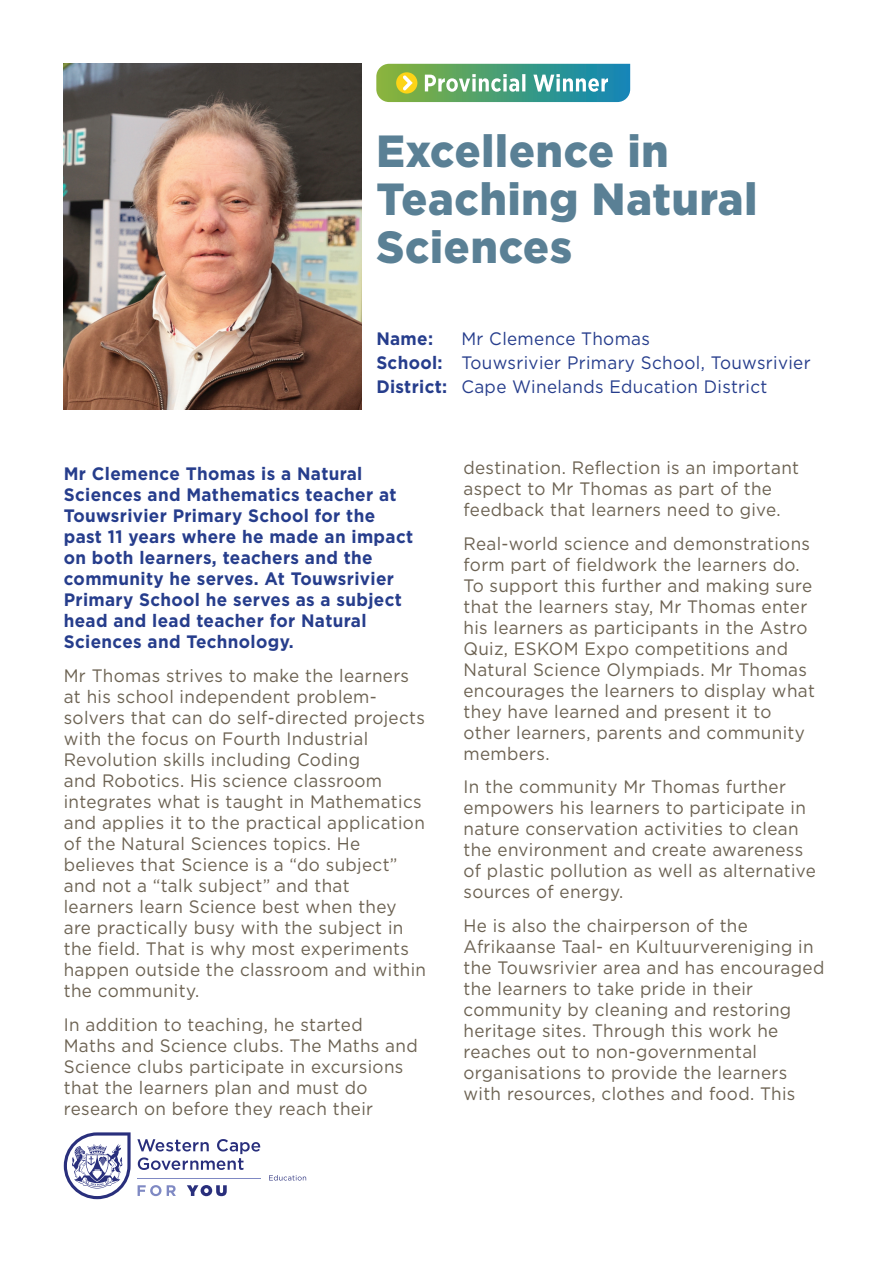
<style>
.page{position:relative;width:893px;height:1263px;background:#fff}
.page>*{position:absolute;margin:0;border:0;box-sizing:border-box;transform-origin:0 0}
.t1{font:900 45px/48px "Gotham";letter-spacing:.02em;color:#5a8095;scale:.95 1}
.t2{font:18px/21px "Gotham";letter-spacing:.02em;color:#6c6252;scale:.95 1}
.t3{font:700 18px/21px "Gotham";letter-spacing:.02em;color:#263d8c;scale:.95 1}
.t4{font:18px/24px "Gotham";letter-spacing:.02em;color:#263d8c;scale:.95 1}
.s1{font-weight:700}
</style>
<div class="page">
<svg style="left:64px;top:1132px;width:67px;height:67px"></svg>
<svg style="left:137px;top:1139px;width:123px;height:31px"></svg>
<svg style="left:187px;top:1185px;width:40px;height:11px"></svg>
<svg style="left:138px;top:1185px;width:38px;height:11px"></svg>
<svg style="left:269px;top:1175px;width:37px;height:5px"></svg>
<hr style="left:138px;top:1178px;width:123px;height:1px;background:#7f89c3">
<img style="left:64px;top:64px;width:297px;height:345px">
<svg style="left:376px;top:64px;width:254px;height:38px;background:#69ad8a"></svg>
<h1 class="t1" style="left:376px;top:127px;width:402px">Excellence in<br>Teaching Natural<br>Sciences</h1>
<p class="t4" style="left:376px;top:326px;width:459px;text-indent:85px">Mr Clemence Thomas<br><span class="s1">School:</span> Touwsrivier Primary School, Touwsrivier<br><span class="s1">District:</span> Cape Winelands Education District</p>
<p class="t3" style="left:376px;top:328px;width:61px">Name:</p>
<p class="t3" style="left:64px;top:463px;width:369px">Mr Clemence Thomas is a Natural Sciences and Mathematics teacher at Touwsrivier Primary School for the past 11 years where he made an impact on both learners, teachers and the community he serves. At Touwsrivier Primary School he serves as a subject head and lead teacher for Natural Sciences and Technology.</p>
<p class="t2" style="left:64px;top:665px;width:383px">Mr Thomas strives to make the learners at his school independent problem&shy;solvers that can do self-directed projects with the focus on Fourth Industrial Revolution skills including Coding<br>and Robotics. His science classroom integrates what is taught in Mathematics and applies it to the practical application of the Natural Sciences topics. He believes that Science is a “do subject” and not a “talk subject” and that<br>learners learn Science best when they are practically busy with the subject in the field. That is why most experiments happen outside the classroom and within the community.</p>
<p class="t2" style="left:64px;top:1014px;width:374px">In addition to teaching, he started Maths and Science clubs. The Maths and Science clubs participate in excursions that the learners plan and must do research on before they reach their</p>
<p class="t2" style="left:463px;top:457px;width:355px">destination. Reflection is an important aspect to Mr Thomas as part of the feedback that learners need to give.</p>
<p class="t2" style="left:463px;top:532px;width:371px">Real-world science and demonstrations form part of fieldwork the learners do.<br>To support this further and making sure that the learners stay, Mr Thomas enter his learners as participants in the Astro Quiz, ESKOM Expo competitions and Natural Science Olympiads. Mr Thomas encourages the learners to display what they have learned and present it to other learners, parents and community members.</p>
<p class="t2" style="left:463px;top:776px;width:372px">In the community Mr Thomas further empowers his learners to participate in nature conservation activities to clean the environment and create awareness of plastic pollution as well as alternative sources of energy.</p>
<p class="t2" style="left:463px;top:915px;width:381px">He is also the chairperson of the Afrikaanse Taal- en Kultuurvereniging in the Touwsrivier area and has encouraged the learners to take pride in their community by cleaning and restoring heritage sites. Through this work he reaches out to non-governmental organisations to provide the learners with resources, clothes and food. This</p>
</div>
